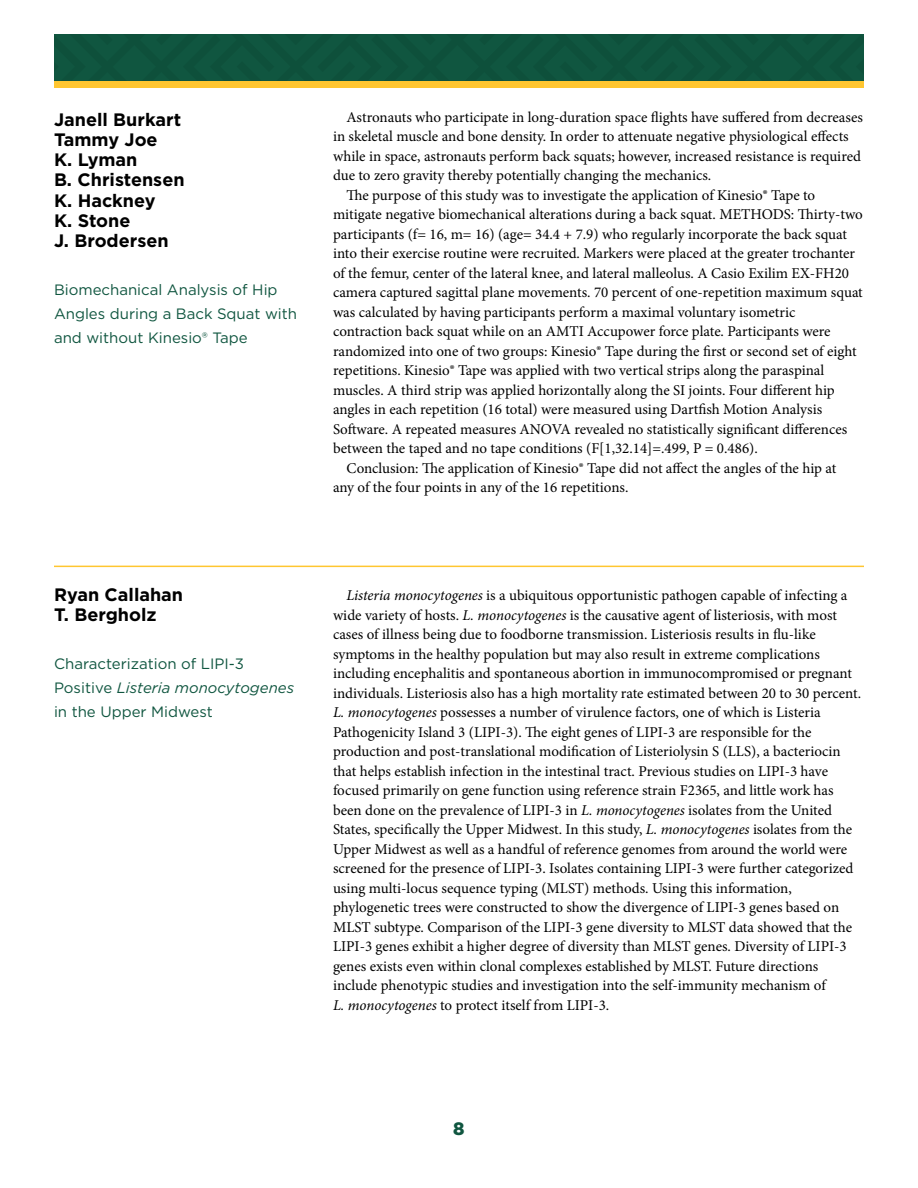
<style>
.page{position:relative;width:918px;height:1188px;background:#fff}
.page>*{position:absolute;margin:0;border:0;box-sizing:border-box;transform-origin:0 0}
.t1{font:700 18px/20.2px "Gotham";color:#000}
.t2{font:900 18px "Gotham";color:#105640}
.t3{font:15px/19.5px "Minion Pro";color:#000}
.t4{font:15px/24px "Gotham";color:#105640}
.s1{font-style:italic}
</style>
<div class="page">
<div style="left:54px;top:35px;width:810px;height:46px;background:#105640"></div>
<div style="left:54px;top:81px;width:810px;height:7px;background:#ffc631"></div>
<hr style="left:54px;top:566px;width:810px;height:1px;background:#ffc631">
<p class="t1" style="left:54px;top:109px;width:132px">Janell Burkart<br>Tammy Joe<br>K. Lyman<br>B. Christensen<br>K. Hackney<br>K. Stone<br>J. Brodersen</p>
<p class="t4" style="left:54px;top:277px;width:245px">Biomechanical Analysis of Hip<br>Angles during a Back Squat with and without Kinesio® Tape</p>
<p class="t1" style="left:54px;top:584px;width:131px">Ryan Callahan<br>T. Bergholz</p>
<p class="t4" style="left:54px;top:651px;width:242px">Characterization of LIPI-3<br>Positive <span class="s1">Listeria monocytogenes </span>in the Upper Midwest</p>
<p class="t3" style="left:346px;top:107px;width:518px">Astronauts who participate in long-duration space flights have suffered from decreases</p>
<p class="t3" style="left:333px;top:127px;width:517px">in skeletal muscle and bone density. In order to attenuate negative physiological effects</p>
<p class="t3" style="left:333px;top:146px;width:530px">while in space, astronauts perform back squats; however, increased resistance is required</p>
<p class="t3" style="left:333px;top:166px;width:380px">due to zero gravity thereby potentially changing the mechanics.</p>
<p class="t3" style="left:346px;top:185px;width:470px">The purpose of this study was to investigate the application of Kinesio® Tape to</p>
<p class="t3" style="left:333px;top:205px;width:531px">mitigate negative biomechanical alterations during a back squat. METHODS: Thirty-two</p>
<p class="t3" style="left:333px;top:224px;width:516px">participants (f= 16, m= 16) (age= 34.4 + 7.9) who regularly incorporate the back squat</p>
<p class="t3" style="left:333px;top:244px;width:524px">into their exercise routine were recruited. Markers were placed at the greater trochanter</p>
<p class="t3" style="left:333px;top:263px;width:518px">of the femur, center of the lateral knee, and lateral malleolus. A Casio Exilim EX-FH20</p>
<p class="t3" style="left:333px;top:283px;width:531px">camera captured sagittal plane movements. 70 percent of one-repetition maximum squat</p>
<p class="t3" style="left:333px;top:302px;width:464px">was calculated by having participants perform a maximal voluntary isometric</p>
<p class="t3" style="left:333px;top:322px;width:499px">contraction back squat while on an AMTI Accupower force plate. Participants were</p>
<p class="t3" style="left:333px;top:341px;width:525px">randomized into one of two groups: Kinesio® Tape during the first or second set of eight</p>
<p class="t3" style="left:333px;top:361px;width:493px">repetitions. Kinesio® Tape was applied with two vertical strips along the paraspinal</p>
<p class="t3" style="left:333px;top:380px;width:503px">muscles. A third strip was applied horizontally along the SI joints. Four different hip</p>
<p class="t3" style="left:333px;top:400px;width:491px">angles in each repetition (16 total) were measured using Dartfish Motion Analysis</p>
<p class="t3" style="left:333px;top:419px;width:516px">Software. A repeated measures ANOVA revealed no statistically significant differences</p>
<p class="t3" style="left:333px;top:439px;width:426px">between the taped and no tape conditions (F[1,32.14]=.499, P = 0.486).</p>
<p class="t3" style="left:346px;top:458px;width:491px">Conclusion: The application of Kinesio® Tape did not affect the angles of the hip at</p>
<p class="t3" style="left:333px;top:478px;width:297px">any of the four points in any of the 16 repetitions.</p>
<p class="t3" style="left:333px;top:586px;width:530px;text-indent:14px"><span class="s1">Listeria monocytogenes</span> is a ubiquitous opportunistic pathogen capable of infecting a wide variety of hosts. <span class="s1">L. monocytogenes</span> is the causative agent of listeriosis, with most cases of illness being due to foodborne transmission. Listeriosis results in flu-like symptoms in the healthy population but may also result in extreme complications including encephalitis and spontaneous abortion in immunocompromised or pregnant individuals. Listeriosis also has a high mortality rate estimated between 20 to 30 percent.<br><span class="s1">L. monocytogenes</span> possesses a number of virulence factors, one of which is Listeria Pathogenicity Island 3 (LIPI-3). The eight genes of LIPI-3 are responsible for the production and post-translational modification of Listeriolysin S (LLS), a bacteriocin that helps establish infection in the intestinal tract. Previous studies on LIPI-3 have focused primarily on gene function using reference strain F2365, and little work has been done on the prevalence of LIPI-3 in <span class="s1">L. monocytogenes</span> isolates from the United States, specifically the Upper Midwest. In this study, <span class="s1">L. monocytogenes</span> isolates from the Upper Midwest as well as a handful of reference genomes from around the world were screened for the presence of LIPI-3. Isolates containing LIPI-3 were further categorized using multi-locus sequence typing (MLST) methods. Using this information, phylogenetic trees were constructed to show the divergence of LIPI-3 genes based on MLST subtype. Comparison of the LIPI-3 gene diversity to MLST data showed that the LIPI-3 genes exhibit a higher degree of diversity than MLST genes. Diversity of LIPI-3 genes exists even within clonal complexes established by MLST. Future directions include phenotypic studies and investigation into the self-immunity mechanism of<br><span class="s1">L. monocytogenes</span> to protect itself from LIPI-3.</p>
<p class="t2" style="left:453px;top:1118px;width:13px">8</p>
</div>
